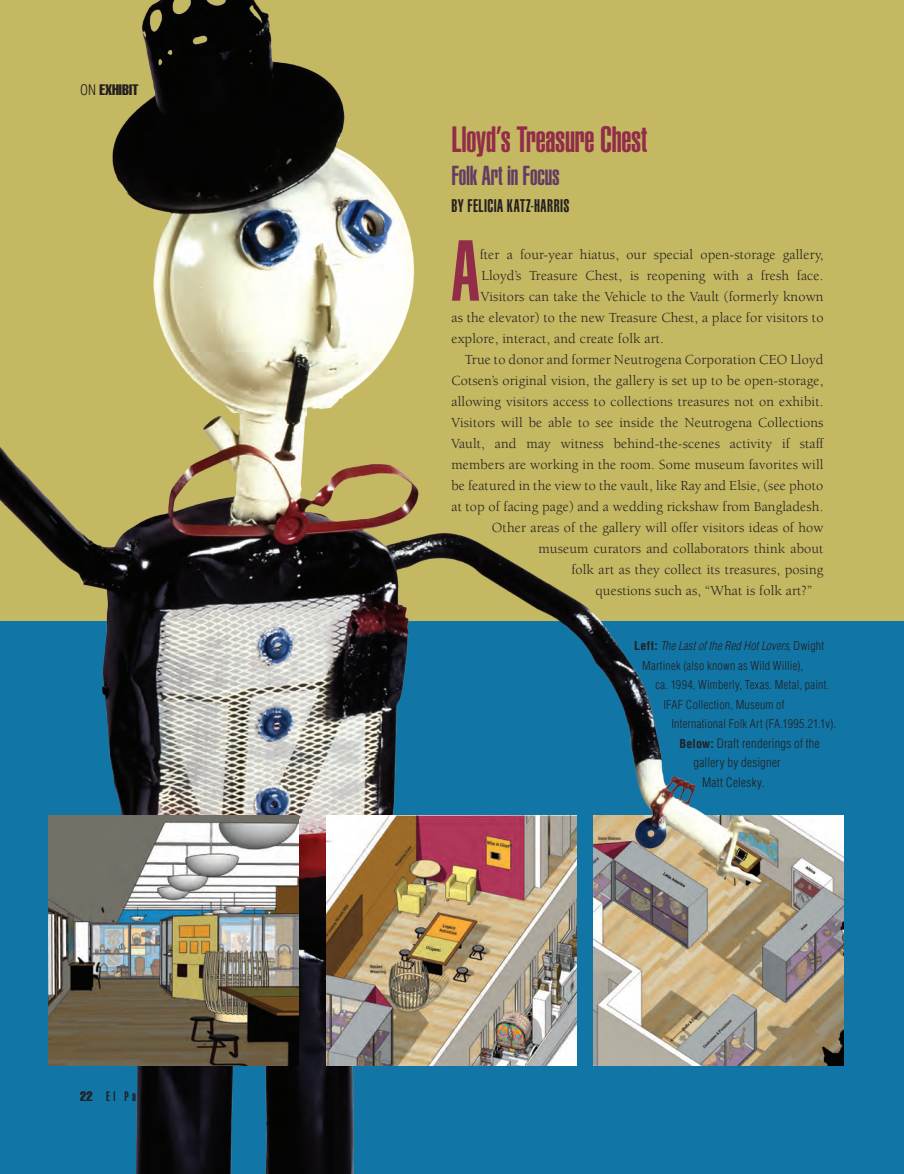
<style>
.page{position:relative;width:904px;height:1174px;background:#fff}
.page>*{position:absolute;margin:0;border:0;box-sizing:border-box;transform-origin:0 0}
.t1{font:900 extra-condensed 84.75px "Helvetica";color:#922d49}
.t2{font:900 extra-condensed 36px "Helvetica";letter-spacing:-.01em;color:#922d49}
.t3{font:900 extra-condensed 27px "Helvetica";letter-spacing:-.005em;color:#633c63}
.t4{font:900 extra-condensed 18px "Helvetica";letter-spacing:.025em;color:#231f20}
.t5{font:extra-condensed 15px "Helvetica";color:#231f20}
.t6{font:14.25px "Berkeley";letter-spacing:.01em;color:#231f20}
.t7{font:900 extra-condensed 13.5px "Helvetica";letter-spacing:.25em;color:#231f20}
.t8{font:300 condensed 12.75px "Helvetica";letter-spacing:.02em;color:#231f20}
.t9{font:300 condensed 12px/19.5px "Helvetica";letter-spacing:.02em;color:#231f20}
.s1{font-weight:300;font-stretch:condensed;font-size:14.25px}
.s2{font-weight:400}
.s3{font-weight:700}
.s4{font-style:italic}
.s5{font-size:12.75px}
.s6{font-weight:700;font-size:12px}
</style>
<div class="page">
<div style="left:0;top:0;width:904px;height:815px;background:#c5b862"></div>
<div style="left:0;top:621px;width:904px;height:553px;background:#1176a6"></div>
<img style="left:824px;top:815px;width:19px;height:250px">
<img style="left:0;top:0;width:824px;height:1174px">
<img style="left:326px;top:815px;width:250px;height:250px">
<img style="left:48px;top:815px;width:250px;height:250px">
<p class="t5" style="left:80px;top:80px;width:60px"><span class="s1">ON</span> EXHIBIT</p>
<p class="t7" style="left:80px;top:1088px;width:89px"><span class="s2">22</span> El Palacio</p>
<h2 class="t2" style="left:451px;top:118px;width:197px">Lloyd’s Treasure Chest</h2>
<h3 class="t3" style="left:451px;top:160px;width:110px">Folk Art in Focus</h3>
<p class="t4" style="left:451px;top:195px;width:119px">BY FELICIA KATZ-HARRIS</p>
<h1 class="t1" style="left:451px;top:222px;width:30px">A</h1>
<p class="t6" style="left:480px;top:247px;width:345px">fter a four-year hiatus, our special open-storage gallery,</p>
<p class="t6" style="left:482px;top:268px;width:343px">Lloyd’s Treasure Chest, is reopening with a fresh face.</p>
<p class="t6" style="left:481px;top:289px;width:344px">Visitors can take the Vehicle to the Vault (formerly known</p>
<p class="t6" style="left:451px;top:310px;width:373px">as the elevator) to the new Treasure Chest, a place for visitors to</p>
<p class="t6" style="left:451px;top:331px;width:214px">explore, interact, and create folk art.</p>
<p class="t6" style="left:465px;top:352px;width:360px">True to donor and former Neutrogena Corporation CEO Lloyd</p>
<p class="t6" style="left:451px;top:373px;width:374px">Cotsen’s original vision, the gallery is set up to be open-storage,</p>
<p class="t6" style="left:451px;top:394px;width:374px">allowing visitors access to collections treasures not on exhibit.</p>
<p class="t6" style="left:451px;top:415px;width:374px">Visitors will be able to see inside the Neutrogena Collections</p>
<p class="t6" style="left:451px;top:436px;width:374px">Vault, and may witness behind-the-scenes activity if staff</p>
<p class="t6" style="left:451px;top:457px;width:374px">members are working in the room. Some museum favorites will</p>
<p class="t6" style="left:451px;top:478px;width:373px">be featured in the view to the vault, like Ray and Elsie, (see photo</p>
<p class="t6" style="left:451px;top:499px;width:373px">at top of facing page) and a wedding rickshaw from Bangladesh.</p>
<p class="t6" style="left:492px;top:520px;width:333px">Other areas of the gallery will offer visitors ideas of how</p>
<p class="t6" style="left:538px;top:541px;width:287px">museum curators and collaborators think about</p>
<p class="t6" style="left:571px;top:562px;width:253px">folk art as they collect its treasures, posing</p>
<p class="t6" style="left:595px;top:583px;width:218px">questions such as, “What is folk art?”</p>
<p class="t9" style="left:642px;top:636px;width:184px;text-indent:-8px"><span class="s3">Left:</span> <span class="s4">The Last of the Red Hot Lovers</span>, Dwight<br>Martinek (also known as Wild Willie),</p>
<p class="t9" style="left:663px;top:675px;width:167px;text-indent:-8px">ca. 1994, Wimberly, Texas. Metal, paint.<br>IFAF Collection, Museum of</p>
<p class="t9" style="left:671px;top:714px;width:166px">International Folk Art (FA.1995.21.1v)<span class="s5">.</span></p>
<p class="t8" style="left:679px;top:735px;width:142px"><span class="s6">Below:</span> Draft renderings of the</p>
<p class="t8" style="left:694px;top:755px;width:89px">gallery by designer</p>
<p class="t8" style="left:702px;top:774px;width:64px">Matt Celesky.</p>
</div>
